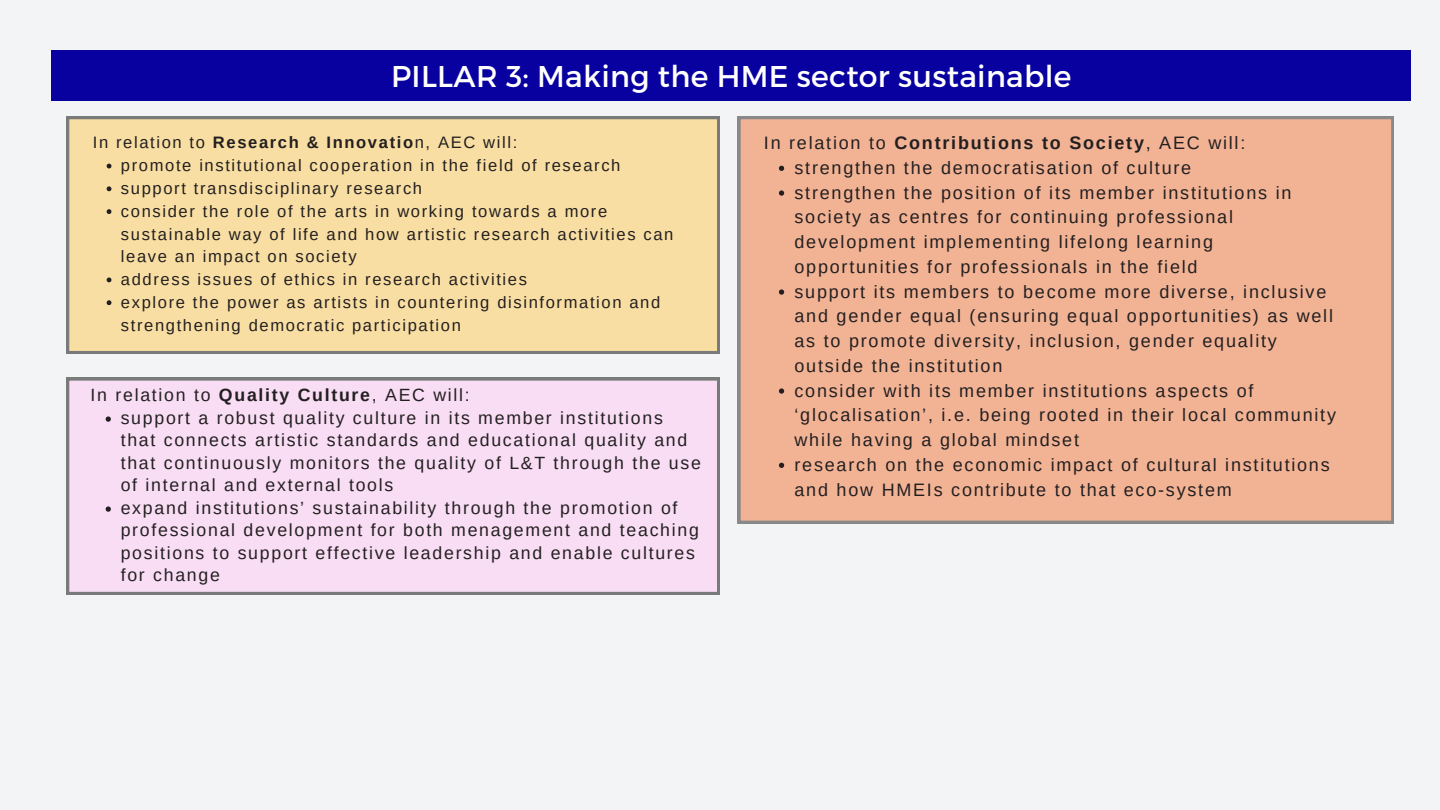
<style>
.page{position:relative;width:1440px;height:810px;background:#f2f4f5}
.page>*{position:absolute;margin:0;border:0;box-sizing:border-box;transform-origin:0 0}
.t1{font:30px "Montserrat";letter-spacing:.01em;color:#fff}
.t2{font:18px/24.8px "Arimo";letter-spacing:.1em;color:#231f20}
.t3{font:700 18px "Arimo";letter-spacing:.1em;color:#231f20}
.t4{font:17.7px/22.5px "Arimo";letter-spacing:.1em;color:#231f20}
.t5{font:16.6px/22.8px "Arimo";letter-spacing:.1em;color:#231f20}
.s1{font-weight:700}
.s2{font-weight:400}
</style>
<div class="page">
<div style="left:66px;top:116px;width:654px;height:238px;background:#f8dea2"></div>
<div style="left:738px;top:116px;width:656px;height:408px;background:#f2b395"></div>
<div style="left:66px;top:378px;width:654px;height:217px;background:#f8ddf5"></div>
<svg style="left:107px;top:164px;width:4px;height:4px"></svg>
<svg style="left:107px;top:186px;width:4px;height:5px"></svg>
<svg style="left:107px;top:209px;width:4px;height:5px"></svg>
<svg style="left:107px;top:278px;width:4px;height:4px"></svg>
<svg style="left:107px;top:300px;width:4px;height:5px"></svg>
<svg style="left:779px;top:166px;width:5px;height:5px"></svg>
<svg style="left:779px;top:190px;width:5px;height:6px"></svg>
<svg style="left:779px;top:289px;width:5px;height:6px"></svg>
<svg style="left:779px;top:388px;width:5px;height:6px"></svg>
<svg style="left:779px;top:463px;width:5px;height:5px"></svg>
<div style="left:52px;top:50px;width:1359px;height:51px;background:#08009f"></div>
<svg style="left:106px;top:416px;width:5px;height:6px"></svg>
<svg style="left:106px;top:506px;width:5px;height:6px"></svg>
<p class="t1" style="left:391px;top:57px;width:682px">PILLAR 3: Making the HME sector sustainable</p>
<p class="t5" style="left:93px;top:131px;width:426px">In relation to <span class="s1">Research &amp; Innovatio</span>n, AEC will:</p>
<p class="t5" style="left:121px;top:154px;width:501px">promote institutional cooperation in the field of research</p>
<p class="t5" style="left:121px;top:177px;width:303px">support transdisciplinary research</p>
<p class="t5" style="left:121px;top:200px;width:554px">consider the role of the arts in working towards a more sustainable way of life and how artistic research activities can leave an impact on society</p>
<p class="t5" style="left:121px;top:268px;width:408px">address issues of ethics in research activities</p>
<p class="t5" style="left:121px;top:291px;width:541px">explore the power as artists in countering disinformation and strengthening democratic participation</p>
<p class="t4" style="left:91px;top:384px;width:381px">In relation to <span class="s1">Quality Culture</span>, AEC will:</p>
<p class="t4" style="left:121px;top:407px;width:582px">support a robust quality culture in its member institutions that connects artistic standards and educational quality and that continuously monitors the quality of L&amp;T through the use of internal and external tools</p>
<p class="t4" style="left:121px;top:497px;width:580px">expand institutions’ sustainability through the promotion of professional development for both menagement and teaching positions to support effective leadership and enable cultures for change</p>
<p class="t3" style="left:764px;top:133px;width:483px"><span class="s2">In relation to</span> Contributions to Society<span class="s2">, AEC will:</span></p>
<p class="t2" style="left:795px;top:155px;width:398px">strengthen the democratisation of culture</p>
<p class="t2" style="left:795px;top:180px;width:498px">strengthen the position of its member institutions in society as centres for continuing professional development implementing lifelong learning opportunities for professionals in the field</p>
<p class="t2" style="left:795px;top:279px;width:540px">support its members to become more diverse, inclusive and gender equal (ensuring equal opportunities) as well as to promote diversity, inclusion, gender equality outside the institution</p>
<p class="t2" style="left:795px;top:378px;width:543px">consider with its member institutions aspects of ‘glocalisation’, i.e. being rooted in their local community while having a global mindset</p>
<p class="t2" style="left:795px;top:452px;width:537px">research on the economic impact of cultural institutions and how HMEIs contribute to that eco-system</p>
</div>
